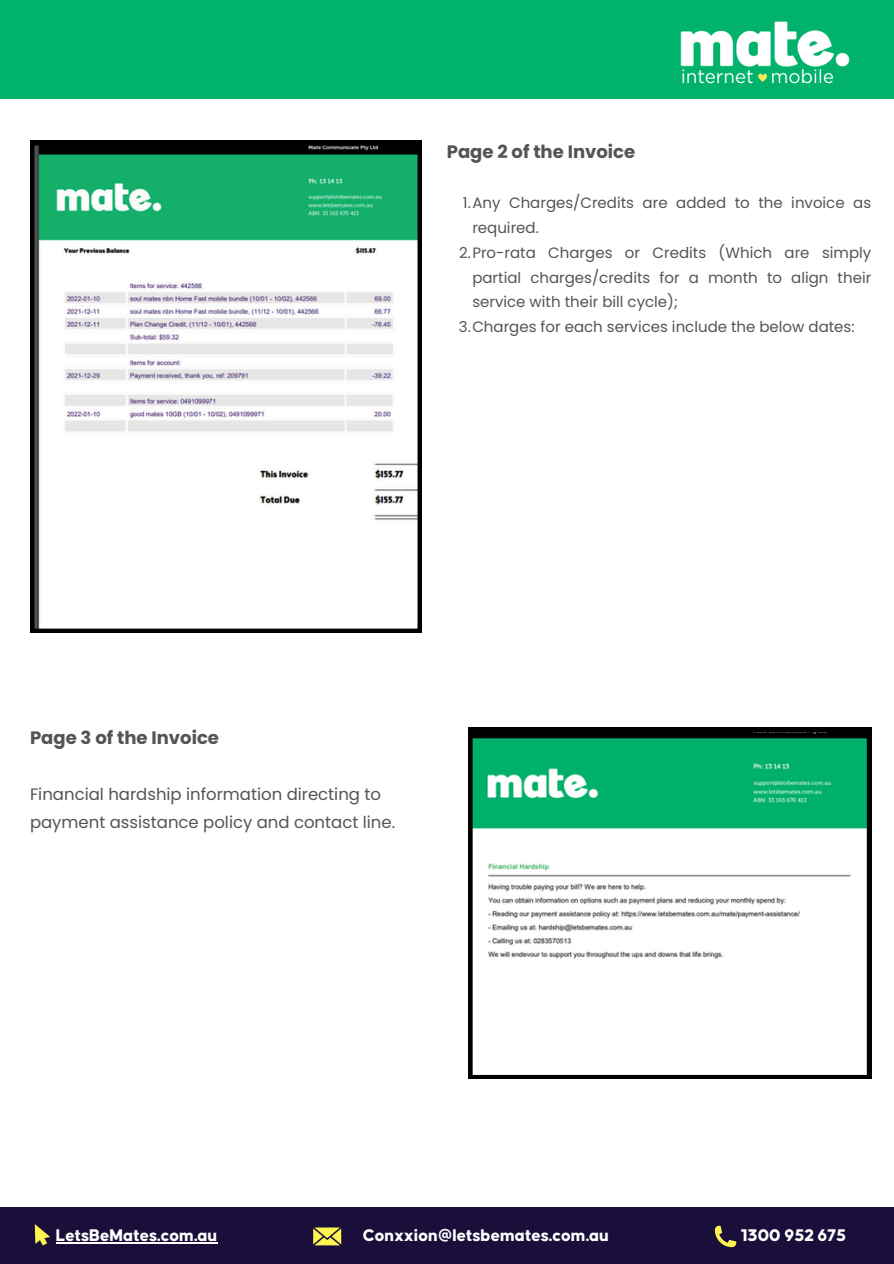
<style>
.page{position:relative;width:894px;height:1264px;background:#fff}
.page>*{position:absolute;margin:0;border:0;box-sizing:border-box;transform-origin:0 0}
.t1{font:800 18px "Causten";color:#fff}
.t2{font:700 18px "Poppins";color:#545454}
.t3{font:16.5px/28.2px "Poppins";color:#545454}
.t4{font:15px/24.8px "Poppins";color:#545454}
</style>
<div class="page">
<svg style="left:30px;top:141px;width:391px;height:492px"></svg>
<svg style="left:468px;top:727px;width:402px;height:351px"></svg>
<div style="left:0;top:0;width:893px;height:99px;background:#00b26b"></div>
<img style="left:680px;top:21px;width:170px;height:63px">
<div style="left:0;top:1207px;width:893px;height:56px;background:#1a0e3b"></div>
<svg style="left:714px;top:1225px;width:22px;height:22px"></svg>
<svg style="left:313px;top:1227px;width:28px;height:18px"></svg>
<svg style="left:35px;top:1224px;width:15px;height:21px"></svg>
<hr style="left:56px;top:1242px;width:161px;height:1px;background:#fff">
<h1 class="t2" style="left:446px;top:139px;width:190px">Page 2 of the Invoice</h1>
<p class="t4" style="left:472px;top:191px;width:400px;text-indent:-9px">1.Any Charges/Credits are added to the invoice as required.</p>
<p class="t4" style="left:472px;top:240px;width:400px;text-align:justify;text-indent:-13px">2.Pro-rata Charges or Credits (Which are simply partial charges/credits for a month to align their service with their bill cycle);</p>
<p class="t4" style="left:458px;top:314px;width:397px">3.Charges for each services include the below dates:</p>
<h1 class="t2" style="left:30px;top:725px;width:190px">Page 3 of the Invoice</h1>
<h2 class="t3" style="left:30px;top:779px;width:366px">Financial hardship information directing to payment assistance policy and contact line.</h2>
<p class="t1" style="left:56px;top:1227px;width:163px">LetsBeMates.com.au</p>
<p class="t1" style="left:363px;top:1227px;width:248px">Conxxion@letsbemates.com.au</p>
<h1 class="t1" style="left:741px;top:1227px;width:107px">1300 952 675</h1>
</div>
